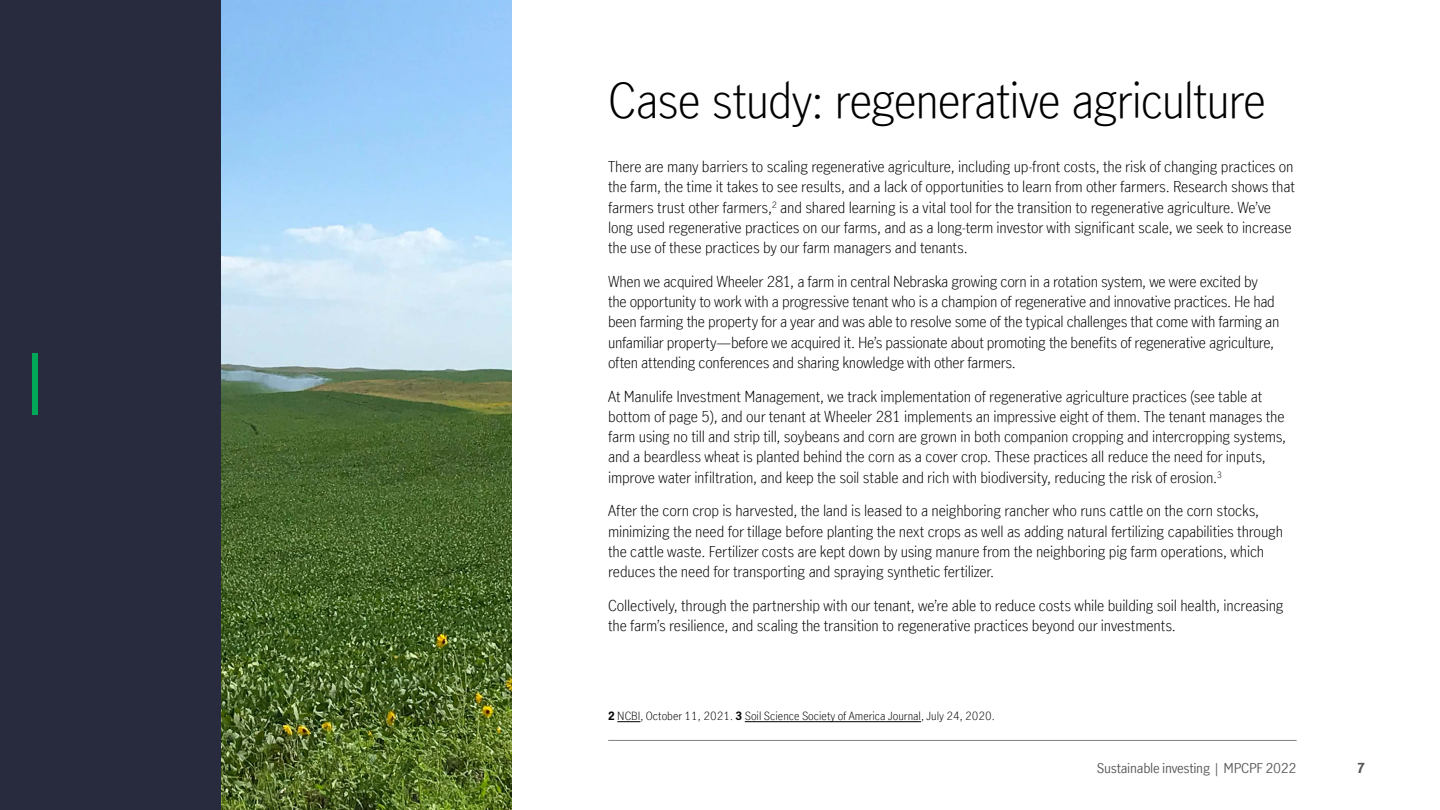
<style>
.page{position:relative;width:1440px;height:810px;background:#fff}
.page>*{position:absolute;margin:0;border:0;box-sizing:border-box;transform-origin:0 0}
.H2_-_section_header_-_64_74{font:300 48px "Manulife JH Sans Optimized";letter-spacing:-.025em;color:#000}
.P_-_body_para_-_20_27_light{font:300 15px/20.2px "Manulife JH Sans Optimized";letter-spacing:-.01em;color:#000}
.t1{font:13.5px "Manulife JH Sans Optimized";letter-spacing:-.02em;color:#575757}
.t2{font:700 13.5px "Manulife JH Sans Optimized";color:#575757}
.P_-_footnote_line_-_15_19{font:300 11.25px "Manulife JH Sans Optimized";color:#000}
.s1{font-weight:700}
</style>
<div class="page">
<hr style="left:608px;top:740px;width:689px;height:1px;background:#808080">
<svg style="left:617px;top:721px;width:23px;height:1px"></svg>
<hr style="left:745px;top:721px;width:176px;height:1px;background:#000">
<img style="left:221px;top:0;width:290px;height:810px">
<div style="left:0;top:0;width:221px;height:810px;background:#282b3e"></div>
<div style="left:33px;top:353px;width:5px;height:61px;background:#00a758"></div>
<h2 class="H2_-_section_header_-_64_74" style="left:608px;top:68px;width:660px">Case study: regenerative agriculture</h2>
<p class="P_-_body_para_-_20_27_light" style="left:608px;top:156px;width:688px">There are many barriers to scaling regenerative agriculture, including up-front costs, the risk of changing practices on the farm, the time it takes to see results, and a lack of opportunities to learn from other farmers. Research shows that farmers trust other farmers,<sup>2</sup> and shared learning is a vital tool for the transition to regenerative agriculture. We’ve long used regenerative practices on our farms, and as a long-term investor with significant scale, we seek to increase the use of these practices by our farm managers and tenants.</p>
<p class="P_-_body_para_-_20_27_light" style="left:608px;top:271px;width:673px">When we acquired Wheeler 281, a farm in central Nebraska growing corn in a rotation system, we were excited by the opportunity to work with a progressive tenant who is a champion of regenerative and innovative practices. He had been farming the property for a year and was able to resolve some of the typical challenges that come with farming an unfamiliar property—before we acquired it. He’s passionate about promoting the benefits of regenerative agriculture, often attending conferences and sharing knowledge with other farmers.</p>
<p class="P_-_body_para_-_20_27_light" style="left:608px;top:385px;width:680px">At Manulife Investment Management, we track implementation of regenerative agriculture practices (see table at bottom of page 5), and our tenant at Wheeler 281 implements an impressive eight of them. The tenant manages the farm using no till and strip till, soybeans and corn are grown in both companion cropping and intercropping systems, and a beardless wheat is planted behind the corn as a cover crop. These practices all reduce the need for inputs, improve water infiltration, and keep the soil stable and rich with biodiversity, reducing the risk of erosion.<sup>3</sup></p>
<p class="P_-_body_para_-_20_27_light" style="left:608px;top:500px;width:676px">After the corn crop is harvested, the land is leased to a neighboring rancher who runs cattle on the corn stocks, minimizing the need for tillage before planting the next crops as well as adding natural fertilizing capabilities through the cattle waste. Fertilizer costs are kept down by using manure from the neighboring pig farm operations, which reduces the need for transporting and spraying synthetic fertilizer.</p>
<p class="P_-_body_para_-_20_27_light" style="left:608px;top:595px;width:677px">Collectively, through the partnership with our tenant, we’re able to reduce costs while building soil health, increasing the farm’s resilience, and scaling the transition to regenerative practices beyond our investments.</p>
<p class="P_-_footnote_line_-_15_19" style="left:608px;top:708px;width:388px"><span class="s1">2</span> NCBI, October 11, 2021. <span class="s1">3</span> Soil Science Society of America Journal, July 24, 2020.</p>
<p class="t1" style="left:1097px;top:758px;width:201px">Sustainable investing | MPCPF 2022</p>
<p class="t2" style="left:1357px;top:758px;width:9px">7</p>
</div>
